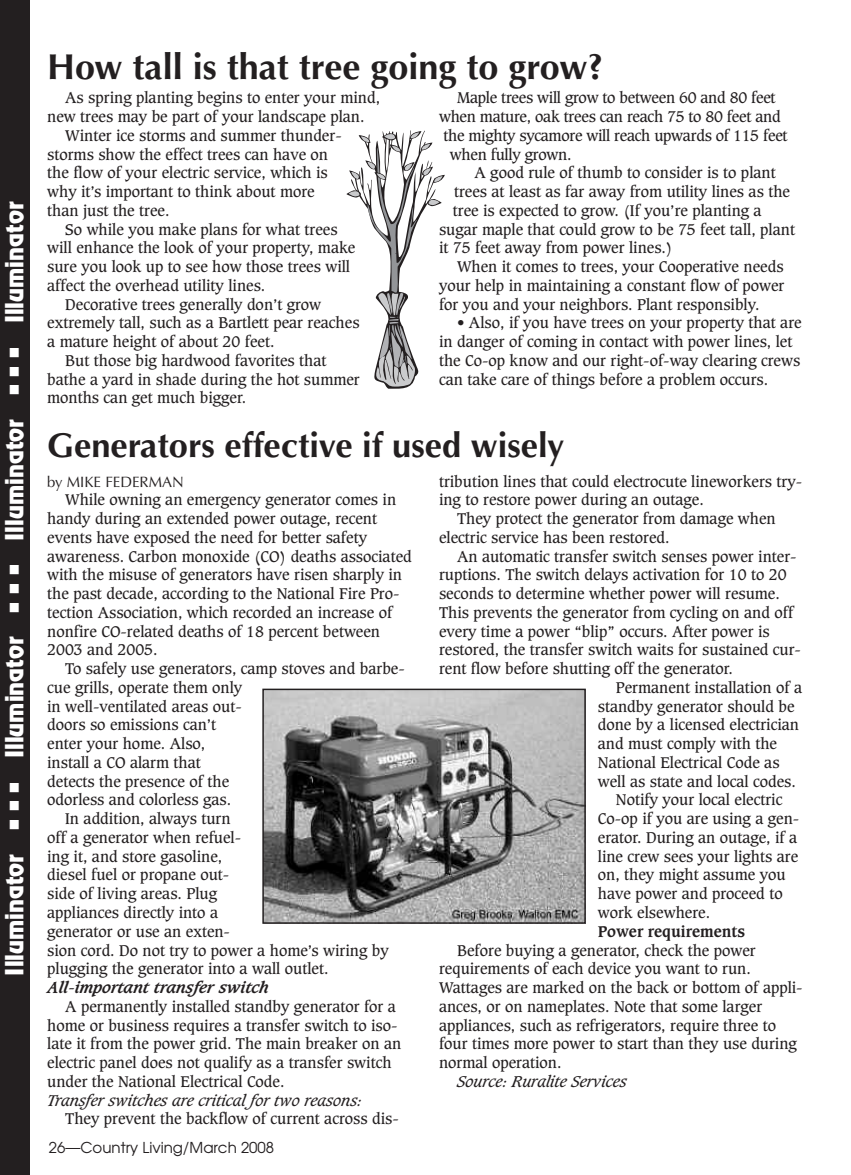
<style>
.page{position:relative;width:851px;height:1175px;background:#fff}
.page>*{position:absolute;margin:0;border:0;box-sizing:border-box;transform-origin:0 0}
.t1{font:700 36px "Optima";color:#231f20}
.t2{font:700 34.5px "Optima";color:#231f20}
.t3{font:22.5px "Revue";color:#fff}
.t4{font:15px/18.8px "Caxton";color:#231f20}
.t5{font:15px "Caxton";letter-spacing:-.02em;color:#231f20}
.t6{font:italic 15px "Caxton";color:#231f20}
.t7{font:italic 700 15px "Caxton";color:#231f20}
.t8{font:15px "Avant Garde";color:#231f20}
.t9{font:700 15px "Caxton";color:#231f20}
.t10{font:15px "Optima";color:#231f20}
</style>
<div class="page">
<div style="left:0;top:0;width:30px;height:1174px;background:#231f20"></div>
<img style="left:265px;top:691px;width:317px;height:229px">
<div style="left:262px;top:688px;width:323px;height:235px;border:2px solid #231f20"></div>
<svg style="left:346px;top:130px;width:99px;height:259px"></svg>
<h3 class="t3" style="left:3px;top:975px;width:775px;rotate:-90deg">Illuminator • • • Illuminator • • • Illuminator • • • Illuminator</h3>
<h1 class="t1" style="left:47px;top:52px;width:557px">How tall is that tree going to grow?</h1>
<p class="t4" style="left:65px;top:89px;width:316px">As spring planting begins to enter your mind,</p>
<p class="t4" style="left:47px;top:108px;width:319px">new trees may be part of your landscape plan.</p>
<p class="t4" style="left:65px;top:127px;width:278px">Winter ice storms and summer thunder-</p>
<p class="t4" style="left:47px;top:146px;width:282px">storms show the effect trees can have on</p>
<p class="t4" style="left:47px;top:164px;width:282px">the flow of your electric service, which is</p>
<p class="t4" style="left:47px;top:183px;width:269px">why it’s important to think about more</p>
<p class="t4" style="left:47px;top:202px;width:124px">than just the tree.</p>
<p class="t4" style="left:65px;top:221px;width:274px">So while you make plans for what trees</p>
<p class="t4" style="left:47px;top:239px;width:310px">will enhance the look of your property, make</p>
<p class="t4" style="left:47px;top:258px;width:304px">sure you look up to see how those trees will</p>
<p class="t4" style="left:47px;top:277px;width:220px">affect the overhead utility lines.</p>
<p class="t4" style="left:65px;top:296px;width:257px">Decorative trees generally don’t grow</p>
<p class="t4" style="left:47px;top:314px;width:314px">extremely tall, such as a Bartlett pear reaches</p>
<p class="t4" style="left:47px;top:333px;width:229px">a mature height of about 20 feet.</p>
<p class="t4" style="left:65px;top:352px;width:263px">But those big hardwood favorites that</p>
<p class="t4" style="left:47px;top:371px;width:314px">bathe a yard in shade during the hot summer</p>
<p class="t4" style="left:47px;top:389px;width:200px">months can get much bigger.</p>
<p class="t5" style="left:457px;top:91px;width:320px">Maple trees will grow to between 60 and 80 feet</p>
<p class="t5" style="left:439px;top:110px;width:343px">when mature, oak trees can reach 75 to 80 feet and</p>
<p class="t5" style="left:443px;top:128px;width:345px">the mighty sycamore will reach upwards of 115 feet</p>
<p class="t5" style="left:450px;top:147px;width:123px">when fully grown.</p>
<p class="t4" style="left:474px;top:164px;width:303px">A good rule of thumb to consider is to plant</p>
<p class="t4" style="left:454px;top:183px;width:337px">trees at least as far away from utility lines as the</p>
<p class="t4" style="left:453px;top:202px;width:310px">tree is expected to grow. (If you’re planting a</p>
<p class="t4" style="left:439px;top:221px;width:357px">sugar maple that could grow to be 75 feet tall, plant</p>
<p class="t4" style="left:439px;top:239px;width:235px">it 75 feet away from power lines.)</p>
<p class="t4" style="left:457px;top:258px;width:328px">When it comes to trees, your Cooperative needs</p>
<p class="t4" style="left:439px;top:277px;width:347px">your help in maintaining a constant flow of power</p>
<p class="t4" style="left:439px;top:296px;width:322px">for you and your neighbors. Plant responsibly.</p>
<p class="t4" style="left:439px;top:314px;width:364px;text-indent:18px">• Also, if you have trees on your property that are in danger of coming in contact with power lines, let the Co-op know and our right-of-way clearing crews can take care of things before a problem occurs.</p>
<h2 class="t2" style="left:47px;top:431px;width:519px">Generators effective if used wisely</h2>
<p class="t10" style="left:47px;top:475px;width:138px">by MIKE FEDERMAN</p>
<p class="t4" style="left:47px;top:491px;width:366px;text-indent:18px">While owning an emergency generator comes in handy during an extended power outage, recent events have exposed the need for better safety awareness. Carbon monoxide (CO) deaths associated with the misuse of generators have risen sharply in the past decade, according to the National Fire Pro&shy;tection Association, which recorded an increase of nonfire CO-related deaths of 18 percent between 2003 and 2005.</p>
<p class="t4" style="left:65px;top:660px;width:341px">To safely use generators, camp stoves and barbe-</p>
<p class="t4" style="left:47px;top:679px;width:196px">cue grills, operate them only</p>
<p class="t4" style="left:47px;top:698px;width:196px">in well-ventilated areas out-</p>
<p class="t4" style="left:47px;top:716px;width:170px">doors so emissions can’t</p>
<p class="t4" style="left:47px;top:735px;width:160px">enter your home. Also,</p>
<p class="t4" style="left:47px;top:754px;width:155px">install a CO alarm that</p>
<p class="t4" style="left:47px;top:773px;width:183px">detects the presence of the</p>
<p class="t4" style="left:47px;top:791px;width:185px">odorless and colorless gas.</p>
<p class="t4" style="left:65px;top:810px;width:167px">In addition, always turn</p>
<p class="t4" style="left:47px;top:829px;width:195px">off a generator when refuel-</p>
<p class="t4" style="left:47px;top:848px;width:176px">ing it, and store gasoline,</p>
<p class="t4" style="left:47px;top:866px;width:183px">diesel fuel or propane out-</p>
<p class="t4" style="left:47px;top:885px;width:171px">side of living areas. Plug</p>
<p class="t4" style="left:47px;top:904px;width:172px">appliances directly into a</p>
<p class="t4" style="left:47px;top:923px;width:184px">generator or use an exten-</p>
<p class="t4" style="left:47px;top:941px;width:343px">sion cord. Do not try to power a home’s wiring by</p>
<p class="t4" style="left:47px;top:960px;width:283px">plugging the generator into a wall outlet.</p>
<p class="t7" style="left:47px;top:980px;width:223px">All-important transfer switch</p>
<p class="t4" style="left:47px;top:998px;width:355px;text-indent:18px">A permanently installed standby generator for a home or business requires a transfer switch to iso&shy;late it from the power grid. The main breaker on an electric panel does not qualify as a transfer switch under the National Electrical Code.</p>
<p class="t6" style="left:47px;top:1093px;width:316px">Transfer switches are critical for two reasons:</p>
<p class="t4" style="left:65px;top:1110px;width:335px">They prevent the backflow of current across dis-</p>
<p class="t8" style="left:49px;top:1139px;width:227px">26—Country Living/March 2008</p>
<p class="t4" style="left:439px;top:473px;width:364px">tribution lines that could electrocute lineworkers try-</p>
<p class="t4" style="left:439px;top:491px;width:266px">ing to restore power during an outage.</p>
<p class="t4" style="left:457px;top:510px;width:320px">They protect the generator from damage when</p>
<p class="t4" style="left:439px;top:529px;width:232px">electric service has been restored.</p>
<p class="t4" style="left:457px;top:548px;width:341px">An automatic transfer switch senses power inter-</p>
<p class="t4" style="left:439px;top:566px;width:349px">ruptions. The switch delays activation for 10 to 20</p>
<p class="t4" style="left:439px;top:585px;width:342px">seconds to determine whether power will resume.</p>
<p class="t4" style="left:439px;top:604px;width:356px">This prevents the generator from cycling on and off</p>
<p class="t4" style="left:439px;top:623px;width:332px">every time a power “blip” occurs. After power is</p>
<p class="t4" style="left:439px;top:641px;width:363px">restored, the transfer switch waits for sustained cur-</p>
<p class="t4" style="left:439px;top:660px;width:295px">rent flow before shutting off the generator.</p>
<p class="t4" style="left:616px;top:679px;width:188px">Permanent installation of a</p>
<p class="t4" style="left:597px;top:698px;width:198px">standby generator should be</p>
<p class="t4" style="left:597px;top:716px;width:203px">done by a licensed electrician</p>
<p class="t4" style="left:597px;top:735px;width:181px">and must comply with the</p>
<p class="t4" style="left:597px;top:754px;width:183px">National Electrical Code as</p>
<p class="t4" style="left:597px;top:773px;width:200px">well as state and local codes.</p>
<p class="t4" style="left:616px;top:791px;width:168px">Notify your local electric</p>
<p class="t4" style="left:597px;top:810px;width:203px">Co-op if you are using a gen-</p>
<p class="t4" style="left:597px;top:829px;width:201px">erator. During an outage, if a</p>
<p class="t4" style="left:597px;top:848px;width:202px">line crew sees your lights are</p>
<p class="t4" style="left:597px;top:866px;width:189px">on, they might assume you</p>
<p class="t4" style="left:597px;top:885px;width:186px">have power and proceed to</p>
<p class="t4" style="left:597px;top:904px;width:114px">work elsewhere.</p>
<p class="t9" style="left:597px;top:924px;width:148px">Power requirements</p>
<p class="t4" style="left:439px;top:941px;width:365px;text-indent:18px">Before buying a generator, check the power requirements of each device you want to run.<br>Wattages are marked on the back or bottom of appli&shy;ances, or on nameplates. Note that some larger appliances, such as refrigerators, require three to four times more power to start than they use during normal operation.</p>
<p class="t6" style="left:457px;top:1074px;width:171px">Source: Ruralite Services</p>
</div>
